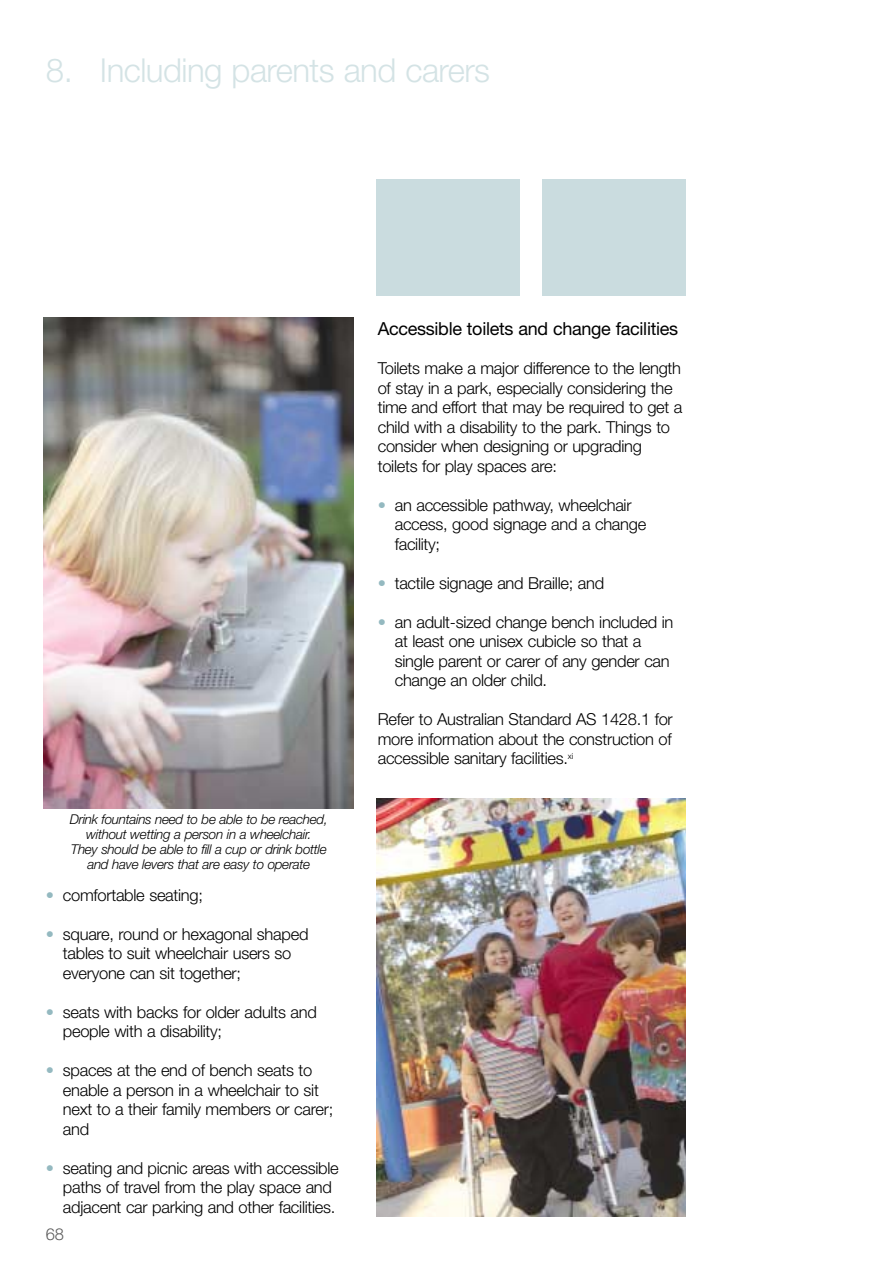
<style>
.page{position:relative;width:893px;height:1262px;background:#fff}
.page>*{position:absolute;margin:0;border:0;box-sizing:border-box;transform-origin:0 0}
.t1{font:300 33px "Helvetica Neue";letter-spacing:-.015em;color:#d4e3e5}
.t2{font:18px "Helvetica Neue";letter-spacing:-.015em;color:#000}
.t3{font:300 16.5px/19.5px "Helvetica Neue";letter-spacing:-.015em;color:#000}
.t4{font:300 16.5px "Helvetica Neue";color:#5b5b5b}
.t5{font:italic 300 13.5px/15px "Helvetica Neue";letter-spacing:-.025em;color:#000;text-align:center}
.s1{color:#94b9c0}
</style>
<div class="page">
<img style="left:44px;top:318px;width:310px;height:490px">
<div style="left:542px;top:179px;width:144px;height:116px;background:#cadcdf"></div>
<div style="left:376px;top:179px;width:144px;height:116px;background:#cadcdf"></div>
<img style="left:376px;top:799px;width:310px;height:417px">
<h1 class="t1" style="left:46px;top:50px;width:446px">8. Including parents and carers</h1>
<p class="t5" style="left:70px;top:811px;width:259px">Drink fountains need to be able to be reached, without wetting a person in a wheelchair.<br>They should be able to fill a cup or drink bottle and have levers that are easy to operate</p>
<p class="t3" style="left:46px;top:885px;width:159px"><span class="s1">•</span> comfortable seating;</p>
<p class="t3" style="left:63px;top:924px;width:247px;text-indent:-17px"><span class="s1">•</span> square, round or hexagonal shaped tables to suit wheelchair users so everyone can sit together;</p>
<p class="t3" style="left:63px;top:1002px;width:255px;text-indent:-17px"><span class="s1">•</span> seats with backs for older adults and people with a disability;</p>
<p class="t3" style="left:63px;top:1060px;width:272px;text-indent:-17px"><span class="s1">•</span> spaces at the end of bench seats to enable a person in a wheelchair to sit next to a their family members or carer; and</p>
<p class="t3" style="left:63px;top:1158px;width:277px;text-indent:-17px"><span class="s1">•</span> seating and picnic areas with accessible paths of travel from the play space and adjacent car parking and other facilities.</p>
<p class="t4" style="left:46px;top:1223px;width:20px">68</p>
<p class="t2" style="left:378px;top:318px;width:302px">Accessible toilets and change facilities</p>
<p class="t3" style="left:378px;top:358px;width:306px">Toilets make a major difference to the length of stay in a park, especially considering the time and effort that may be required to get a child with a disability to the park. Things to consider when designing or upgrading toilets for play spaces are:</p>
<p class="t3" style="left:395px;top:495px;width:253px;text-indent:-17px"><span class="s1">•</span> an accessible pathway, wheelchair access, good signage and a change facility;</p>
<p class="t3" style="left:378px;top:573px;width:228px"><span class="s1">•</span> tactile signage and Braille; and</p>
<p class="t3" style="left:395px;top:612px;width:280px;text-indent:-17px"><span class="s1">•</span> an adult-sized change bench included in at least one unisex cubicle so that a single parent or carer of any gender can change an older child.</p>
<p class="t3" style="left:378px;top:709px;width:296px;text-align:justify">Refer to Australian Standard AS 1428.1 for more information about the construction of accessible sanitary facilities.<sup>xi</sup></p>
</div>
